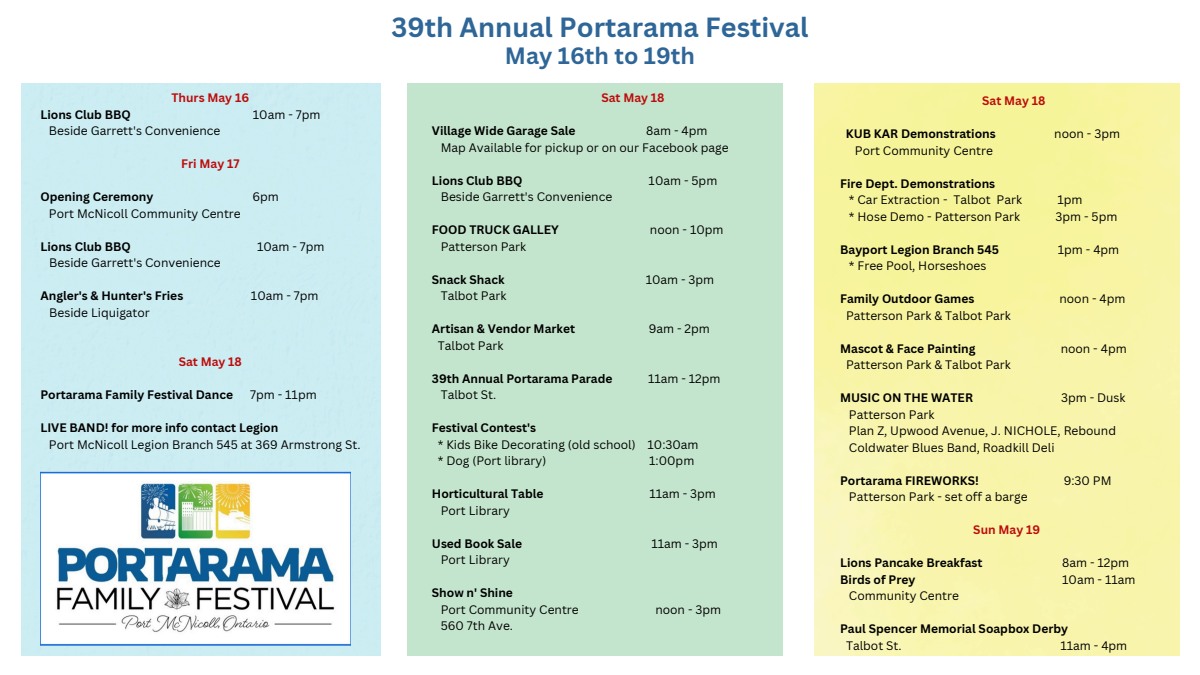
<style>
.page{position:relative;width:1200px;height:675px;background:#fff}
.page>*{position:absolute;margin:0;border:0;box-sizing:border-box;transform-origin:0 0}
.t1{font:700 27px "Canva Sans";color:#2f6698}
.t2{font:700 23px "Canva Sans";color:#2f6698}
.t3{font:12px "Canva Sans";color:#000}
.t4{font:700 12px "Canva Sans";color:#000}
.t5{font:700 12px "Canva Sans";color:#bd0c0c}
</style>
<div class="page">
<div style="left:407px;top:83px;width:376px;height:573px;background:#c4e5cd"></div>
<div style="left:22px;top:83px;width:358px;height:573px;background:#ccedf2"></div>
<img style="left:40px;top:471px;width:310px;height:174px">
<p class="t5" style="left:172px;top:89px;width:79px">Thurs May 16</p>
<p class="t4" style="left:40px;top:106px;width:92px">Lions Club BBQ</p>
<p class="t3" style="left:253px;top:106px;width:69px">10am - 7pm</p>
<p class="t3" style="left:49px;top:122px;width:173px">Beside Garrett's Convenience</p>
<p class="t5" style="left:181px;top:155px;width:60px">Fri May 17</p>
<p class="t4" style="left:40px;top:188px;width:114px">Opening Ceremony</p>
<p class="t3" style="left:253px;top:188px;width:28px">6pm</p>
<p class="t3" style="left:49px;top:205px;width:193px">Port McNicoll Community Centre</p>
<p class="t4" style="left:40px;top:238px;width:92px">Lions Club BBQ</p>
<p class="t3" style="left:257px;top:238px;width:69px">10am - 7pm</p>
<p class="t3" style="left:49px;top:254px;width:173px">Beside Garrett's Convenience</p>
<p class="t4" style="left:40px;top:287px;width:144px">Angler's &amp; Hunter's Fries</p>
<p class="t3" style="left:251px;top:287px;width:69px">10am - 7pm</p>
<p class="t3" style="left:49px;top:304px;width:102px">Beside Liquigator</p>
<p class="t5" style="left:179px;top:353px;width:65px">Sat May 18</p>
<p class="t4" style="left:40px;top:386px;width:194px">Portarama Family Festival Dance</p>
<p class="t3" style="left:250px;top:386px;width:68px">7pm - 11pm</p>
<p class="t4" style="left:40px;top:419px;width:239px">LIVE BAND! for more info contact Legion</p>
<p class="t3" style="left:49px;top:436px;width:313px">Port McNicoll Legion Branch 545 at 369 Armstrong St.</p>
<p class="t1" style="left:391px;top:8px;width:419px">39th Annual Portarama Festival</p>
<p class="t2" style="left:505px;top:39px;width:192px">May 16th to 19th</p>
<p class="t5" style="left:601px;top:89px;width:65px">Sat May 18</p>
<p class="t4" style="left:432px;top:122px;width:145px">Village Wide Garage Sale</p>
<p class="t3" style="left:646px;top:122px;width:63px">8am - 4pm</p>
<p class="t3" style="left:441px;top:139px;width:289px">Map Available for pickup or on our Facebook page</p>
<h2 class="t4" style="left:432px;top:172px;width:92px">Lions Club BBQ</h2>
<h2 class="t3" style="left:649px;top:172px;width:70px">10am - 5pm</h2>
<p class="t3" style="left:441px;top:188px;width:173px">Beside Garrett's Convenience</p>
<p class="t4" style="left:432px;top:221px;width:129px">FOOD TRUCK GALLEY</p>
<p class="t3" style="left:650px;top:221px;width:75px">noon - 10pm</p>
<p class="t3" style="left:441px;top:238px;width:87px">Patterson Park</p>
<p class="t4" style="left:432px;top:271px;width:74px">Snack Shack</p>
<p class="t3" style="left:646px;top:271px;width:70px">10am - 3pm</p>
<h2 class="t3" style="left:441px;top:287px;width:67px">Talbot Park</h2>
<p class="t4" style="left:432px;top:320px;width:145px">Artisan &amp; Vendor Market</p>
<p class="t3" style="left:649px;top:320px;width:63px">9am - 2pm</p>
<p class="t3" style="left:438px;top:337px;width:67px">Talbot Park</p>
<p class="t4" style="left:432px;top:370px;width:182px">39th Annual Portarama Parade</p>
<p class="t3" style="left:648px;top:370px;width:74px">11am - 12pm</p>
<p class="t3" style="left:441px;top:386px;width:57px">Talbot St.</p>
<p class="t4" style="left:432px;top:419px;width:106px">Festival Contest's</p>
<p class="t3" style="left:438px;top:436px;width:262px">* Kids Bike Decorating (old school) 10:30am</p>
<p class="t3" style="left:438px;top:452px;width:110px">* Dog (Port library)</p>
<p class="t3" style="left:649px;top:452px;width:47px">1:00pm</p>
<p class="t4" style="left:432px;top:485px;width:113px">Horticultural Table</p>
<p class="t3" style="left:649px;top:485px;width:68px">11am - 3pm</p>
<p class="t3" style="left:441px;top:502px;width:71px">Port Library</p>
<p class="t4" style="left:432px;top:535px;width:92px">Used Book Sale</p>
<p class="t3" style="left:651px;top:535px;width:68px">11am - 3pm</p>
<p class="t3" style="left:441px;top:551px;width:71px">Port Library</p>
<p class="t4" style="left:432px;top:584px;width:83px">Show n' Shine</p>
<p class="t3" style="left:441px;top:601px;width:140px">Port Community Centre</p>
<p class="t3" style="left:655px;top:601px;width:67px">noon - 3pm</p>
<p class="t3" style="left:441px;top:617px;width:74px">560 7th Ave.</p>
<p class="t5" style="left:982px;top:92px;width:65px">Sat May 18</p>
<p class="t4" style="left:846px;top:125px;width:151px">KUB KAR Demonstrations</p>
<p class="t3" style="left:1054px;top:125px;width:67px">noon - 3pm</p>
<p class="t3" style="left:855px;top:142px;width:140px">Port Community Centre</p>
<p class="t4" style="left:840px;top:175px;width:157px">Fire Dept. Demonstrations</p>
<h2 class="t3" style="left:849px;top:191px;width:175px">* Car Extraction - Talbot Park</h2>
<h2 class="t3" style="left:1057px;top:191px;width:27px">1pm</h2>
<p class="t3" style="left:849px;top:208px;width:173px">* Hose Demo - Patterson Park</p>
<p class="t3" style="left:1056px;top:208px;width:63px">3pm - 5pm</p>
<p class="t4" style="left:840px;top:241px;width:161px">Bayport Legion Branch 545</p>
<p class="t3" style="left:1058px;top:241px;width:63px">1pm - 4pm</p>
<p class="t3" style="left:849px;top:257px;width:139px">* Free Pool, Horseshoes</p>
<p class="t4" style="left:840px;top:290px;width:136px">Family Outdoor Games</p>
<p class="t3" style="left:1059px;top:290px;width:68px">noon - 4pm</p>
<p class="t3" style="left:846px;top:307px;width:166px">Patterson Park &amp; Talbot Park</p>
<p class="t4" style="left:840px;top:340px;width:137px">Mascot &amp; Face Painting</p>
<p class="t3" style="left:1061px;top:340px;width:68px">noon - 4pm</p>
<p class="t3" style="left:846px;top:356px;width:166px">Patterson Park &amp; Talbot Park</p>
<p class="t4" style="left:840px;top:389px;width:134px">MUSIC ON THE WATER</p>
<p class="t3" style="left:1061px;top:389px;width:66px">3pm - Dusk</p>
<p class="t3" style="left:849px;top:406px;width:87px">Patterson Park</p>
<p class="t3" style="left:849px;top:422px;width:269px">Plan Z, Upwood Avenue, J. NICHOLE, Rebound</p>
<p class="t3" style="left:849px;top:439px;width:207px">Coldwater Blues Band, Roadkill Deli</p>
<p class="t4" style="left:840px;top:472px;width:140px">Portarama FIREWORKS!</p>
<p class="t3" style="left:1064px;top:472px;width:49px">9:30 PM</p>
<p class="t3" style="left:849px;top:488px;width:180px">Patterson Park - set off a barge</p>
<p class="t5" style="left:973px;top:521px;width:68px">Sun May 19</p>
<p class="t4" style="left:840px;top:554px;width:144px">Lions Pancake Breakfast</p>
<p class="t3" style="left:1062px;top:554px;width:69px">8am - 12pm</p>
<p class="t4" style="left:840px;top:571px;width:77px">Birds of Prey</p>
<p class="t3" style="left:1062px;top:571px;width:75px">10am - 11am</p>
<p class="t3" style="left:849px;top:587px;width:111px">Community Centre</p>
<h2 class="t4" style="left:840px;top:620px;width:230px">Paul Spencer Memorial Soapbox Derby</h2>
<p class="t3" style="left:846px;top:637px;width:57px">Talbot St.</p>
<p class="t3" style="left:1060px;top:637px;width:68px">11am - 4pm</p>
</div>
